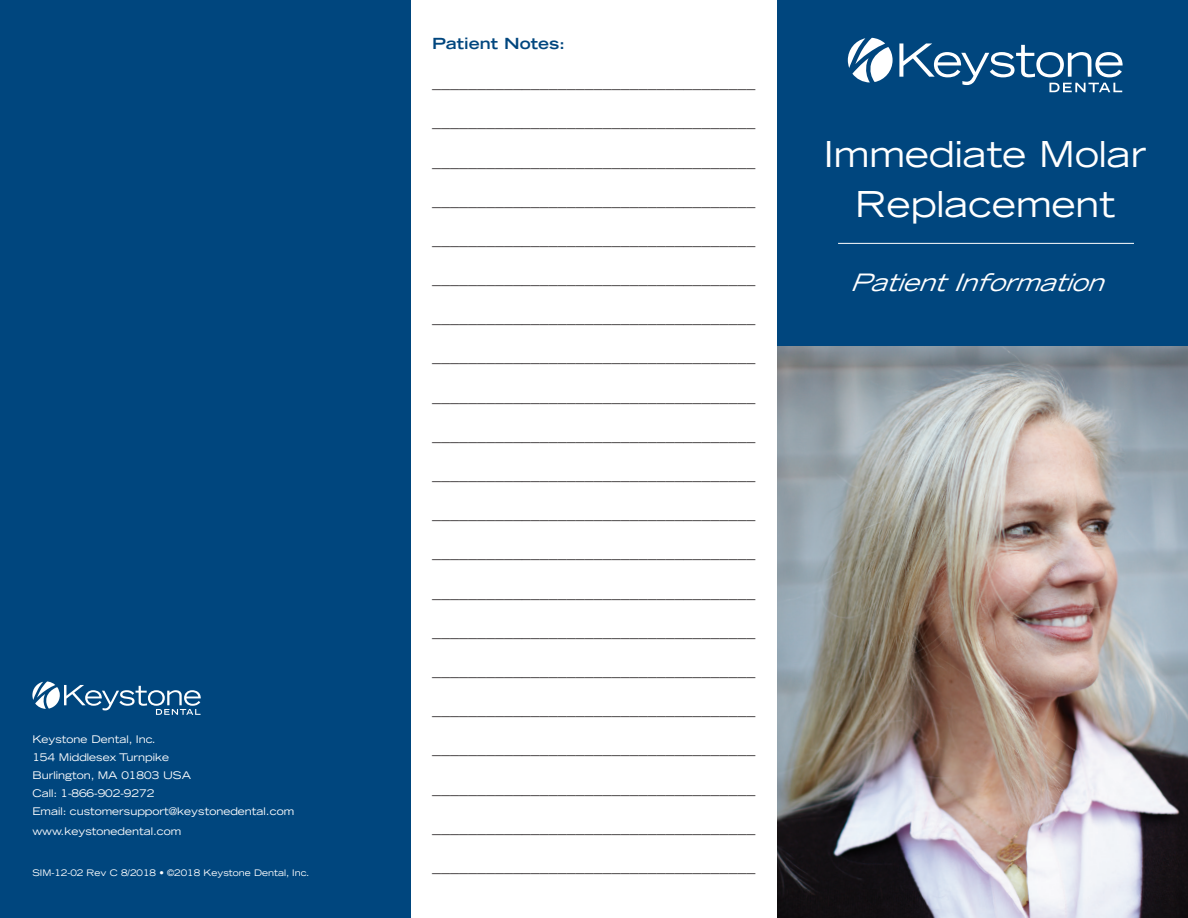
<style>
.page{position:relative;width:1188px;height:918px;background:#fff}
.page>*{position:absolute;margin:0;border:0;box-sizing:border-box;transform-origin:0 0}
.t1{font:expanded 35.7px/49.8px "Trade Gothic LT Std";color:#fff;text-align:center}
.t2{font:italic expanded 24px "Trade Gothic LT Std";color:#fff}
.t3{font:16.8px "Helvetica Neue";color:#231f20;scale:1.08 1}
.t4{font:700 expanded 15.3px "Trade Gothic LT Std";color:#00467e;scale:1.08 1}
.t5{font:expanded 10.5px/18px "Trade Gothic LT Std";color:#fff}
.t6{font:expanded 9px "Trade Gothic LT Std";color:#fff}
</style>
<div class="page">
<div style="left:777px;top:0;width:411px;height:347px;background:#00467e"></div>
<img style="left:777px;top:347px;width:411px;height:571px">
<div style="left:0;top:0;width:411px;height:918px;background:#00467e"></div>
<svg style="left:32px;top:681px;width:169px;height:34px;background:#396f9a"></svg>
<svg style="left:848px;top:38px;width:45px;height:44px"></svg>
<svg style="left:899px;top:43px;width:224px;height:49px;background:#366d99"></svg>
<hr style="left:838px;top:243px;width:296px;height:1px;background:#fff">
<p class="t5" style="left:32px;top:730px;width:263px">Keystone Dental, Inc.<br>154 Middlesex Turnpike<br>Burlington, MA 01803 USA<br>Call: 1-866-902-9272<br>Email: customersupport@keystonedental.com</p>
<p class="t5" style="left:32px;top:822px;width:150px">www.keystonedental.com</p>
<p class="t6" style="left:32px;top:867px;width:278px">SIM-12-02 Rev C 8/2018 • ©2018 Keystone Dental, Inc.</p>
<p class="t4" style="left:432px;top:33px;width:125px">Patient Notes:</p>
<p class="t3" style="left:432px;top:70px;width:301px">____________________________________</p>
<p class="t3" style="left:432px;top:109px;width:301px">____________________________________</p>
<p class="t3" style="left:432px;top:148px;width:301px">____________________________________</p>
<p class="t3" style="left:432px;top:188px;width:301px">____________________________________</p>
<p class="t3" style="left:432px;top:227px;width:301px">____________________________________</p>
<p class="t3" style="left:432px;top:266px;width:301px">____________________________________</p>
<p class="t3" style="left:432px;top:305px;width:301px">____________________________________</p>
<p class="t3" style="left:432px;top:344px;width:301px">____________________________________</p>
<p class="t3" style="left:432px;top:384px;width:301px">____________________________________</p>
<p class="t3" style="left:432px;top:423px;width:301px">____________________________________</p>
<p class="t3" style="left:432px;top:462px;width:301px">____________________________________</p>
<p class="t3" style="left:432px;top:501px;width:301px">____________________________________</p>
<p class="t3" style="left:432px;top:540px;width:301px">____________________________________</p>
<p class="t3" style="left:432px;top:579px;width:301px">____________________________________</p>
<p class="t3" style="left:432px;top:619px;width:301px">____________________________________</p>
<p class="t3" style="left:432px;top:658px;width:301px">____________________________________</p>
<p class="t3" style="left:432px;top:697px;width:301px">____________________________________</p>
<p class="t3" style="left:432px;top:736px;width:301px">____________________________________</p>
<p class="t3" style="left:432px;top:775px;width:301px">____________________________________</p>
<p class="t3" style="left:432px;top:815px;width:301px">____________________________________</p>
<p class="t3" style="left:432px;top:854px;width:301px">____________________________________</p>
<p class="t1" style="left:824px;top:129px;width:324px">Immediate Molar<br>Replacement</p>
<p class="t2" style="left:850px;top:266px;width:266px">PatientInformation</p>
</div>
